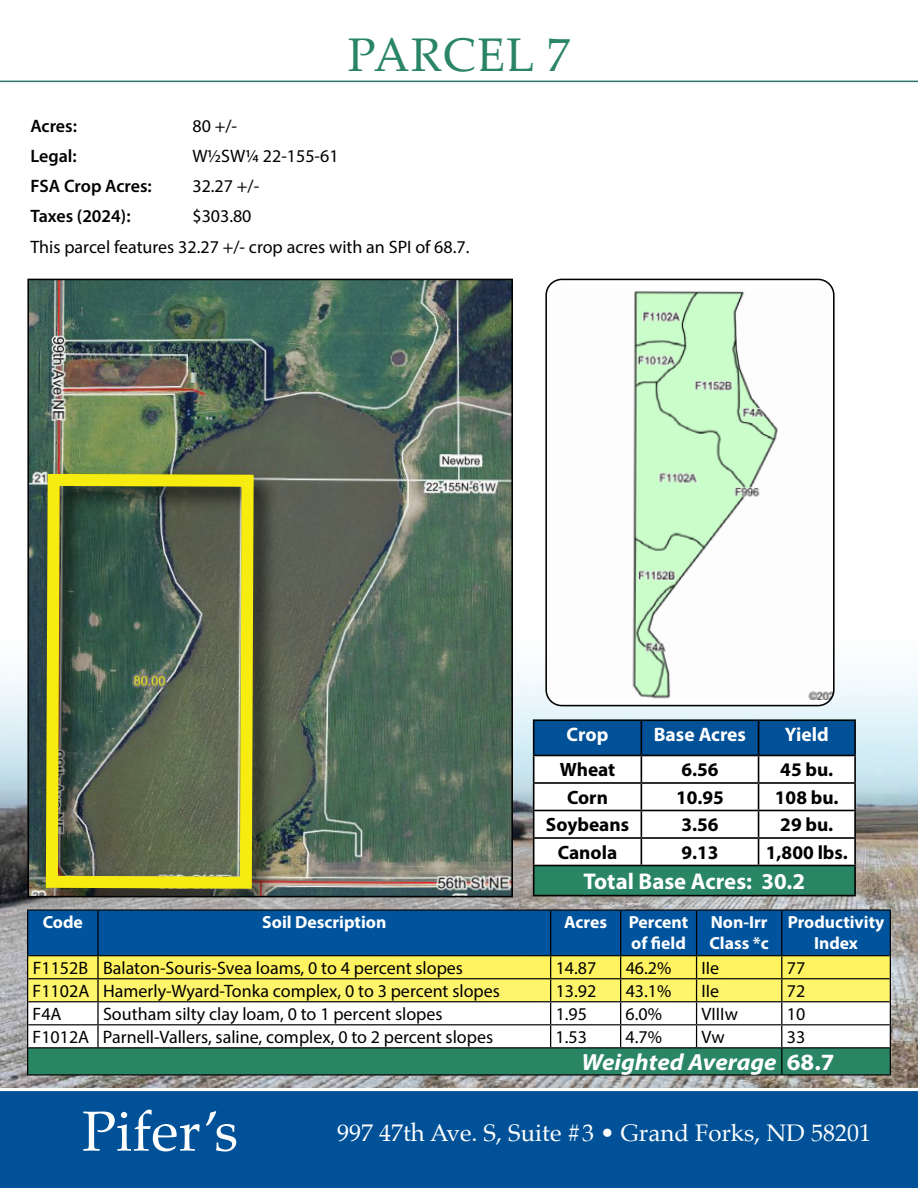
<style>
.page{position:relative;width:918px;height:1188px;background:#fff}
.page>*{position:absolute;margin:0;border:0;box-sizing:border-box;transform-origin:0 0}
.t1{font:56.55px "Palatino Linotype";color:#fff}
.t2{font:47.25px "Palatino Linotype";letter-spacing:.03em;color:#298564}
.t3{font:24px "Palatino";color:#fff}
.t4{font:italic 700 23.4px "Myriad Pro";color:#fff;scale:1.06 1}
.t5{font:700 22.8px "Myriad Pro";color:#fff}
.t6{font:700 19.5px "Myriad Pro";color:#fff}
.t7{font:700 19.35px "Myriad Pro";color:#000}
.t8{font:18px "Myriad Pro";color:#000}
.t9{font:600 18px "Myriad Pro";color:#000}
.t10{font:700 17.55px/21px "Myriad Pro";color:#fff;text-align:right}
.s1{font-style:normal}
</style>
<div class="page">
<img style="left:0;top:676px;width:918px;height:412px">
<div style="left:0;top:1091px;width:918px;height:97px;background:#005198"></div>
<hr style="left:0;top:81px;width:918px;height:1px;background:#2e736d">
<img style="left:30px;top:282px;width:480px;height:612px">
<img style="left:33px;top:462px;width:254px;height:432px">
<svg style="left:40px;top:468px;width:220px;height:426px"></svg>
<div style="left:27px;top:279px;width:486px;height:618px;border:2px solid #000"></div>
<div style="left:546px;top:279px;width:288px;height:427px;background:#fff;border-radius:16px"></div>
<img style="left:546px;top:289px;width:288px;height:411px">
<div style="left:545px;top:279px;width:290px;height:427px;border:2px solid #000;border-radius:16px"></div>
<hr style="left:27px;top:909px;width:71px;height:2px;background:#000">
<hr style="left:98px;top:909px;width:453px;height:2px;background:#000">
<hr style="left:551px;top:909px;width:70px;height:2px;background:#000">
<hr style="left:621px;top:909px;width:76px;height:2px;background:#000">
<hr style="left:697px;top:909px;width:85px;height:2px;background:#000">
<hr style="left:782px;top:909px;width:109px;height:2px;background:#000">
<hr style="left:27px;top:1074px;width:71px;height:2px;background:#000">
<hr style="left:98px;top:1074px;width:453px;height:2px;background:#000">
<hr style="left:551px;top:1074px;width:70px;height:2px;background:#000">
<hr style="left:621px;top:1074px;width:76px;height:2px;background:#000">
<hr style="left:697px;top:1074px;width:85px;height:2px;background:#000">
<hr style="left:782px;top:1074px;width:109px;height:2px;background:#000">
<svg style="left:27px;top:910px;width:864px;height:165px"></svg>
<hr style="left:533px;top:719px;width:108px;height:2px;background:#000">
<hr style="left:641px;top:719px;width:118px;height:2px;background:#000">
<hr style="left:759px;top:719px;width:97px;height:2px;background:#000">
<hr style="left:854px;top:721px;width:2px;height:34px;background:#000">
<hr style="left:759px;top:755px;width:97px;height:1px;background:#000">
<hr style="left:854px;top:756px;width:2px;height:26px;background:#000">
<hr style="left:759px;top:782px;width:97px;height:2px;background:#000">
<hr style="left:854px;top:784px;width:2px;height:26px;background:#000">
<hr style="left:759px;top:810px;width:97px;height:1px;background:#000">
<hr style="left:854px;top:811px;width:2px;height:26px;background:#000">
<hr style="left:759px;top:837px;width:97px;height:2px;background:#000">
<hr style="left:854px;top:839px;width:2px;height:26px;background:#000">
<svg style="left:533px;top:720px;width:322px;height:175px"></svg>
<hr style="left:641px;top:865px;width:118px;height:1px;background:#000">
<hr style="left:759px;top:865px;width:97px;height:1px;background:#000">
<hr style="left:854px;top:866px;width:2px;height:29px;background:#000">
<hr style="left:533px;top:895px;width:108px;height:1px;background:#000">
<hr style="left:641px;top:895px;width:118px;height:1px;background:#000">
<hr style="left:759px;top:895px;width:97px;height:1px;background:#000">
<h2 class="t2" style="left:348px;top:21px;width:224px">PARCEL 7</h2>
<p class="t9" style="left:30px;top:114px;width:48px">Acres:</p>
<p class="t8" style="left:192px;top:115px;width:46px">80 +/-</p>
<p class="t9" style="left:30px;top:144px;width:48px">Legal:</p>
<p class="t8" style="left:192px;top:145px;width:148px">W½SW¼ 22-155-61</p>
<p class="t9" style="left:30px;top:174px;width:123px">FSA Crop Acres:</p>
<p class="t8" style="left:192px;top:175px;width:68px">32.27 +/-</p>
<p class="t9" style="left:30px;top:204px;width:102px">Taxes (2024):</p>
<p class="t8" style="left:192px;top:205px;width:61px">$303.80</p>
<p class="t8" style="left:30px;top:236px;width:441px">This parcel features 32.27 +/- crop acres with an SPI of 68.7.</p>
<p class="t6" style="left:567px;top:722px;width:43px">Crop</p>
<p class="t6" style="left:654px;top:722px;width:94px">Base Acres</p>
<p class="t6" style="left:785px;top:722px;width:46px">Yield</p>
<p class="t7" style="left:560px;top:757px;width:57px">Wheat</p>
<p class="t7" style="left:681px;top:757px;width:39px">6.56</p>
<p class="t7" style="left:780px;top:757px;width:55px">45 bu.</p>
<p class="t7" style="left:567px;top:785px;width:42px">Corn</p>
<p class="t7" style="left:676px;top:785px;width:49px">10.95</p>
<p class="t7" style="left:775px;top:785px;width:65px">108 bu.</p>
<p class="t7" style="left:546px;top:812px;width:85px">Soybeans</p>
<p class="t7" style="left:681px;top:812px;width:39px">3.56</p>
<p class="t7" style="left:780px;top:812px;width:55px">29 bu.</p>
<p class="t7" style="left:558px;top:840px;width:61px">Canola</p>
<p class="t7" style="left:681px;top:840px;width:39px">9.13</p>
<p class="t7" style="left:766px;top:840px;width:83px">1,800 lbs.</p>
<p class="t5" style="left:584px;top:867px;width:223px">Total Base Acres: 30.2</p>
<p class="t10" style="left:43px;top:911px;width:42px">Code</p>
<p class="t10" style="left:262px;top:911px;width:126px">Soil Description</p>
<p class="t10" style="left:564px;top:911px;width:126px">Acres Percent of field</p>
<p class="t10" style="left:709px;top:911px;width:61px;text-align:left">Non-Irr<br>Class *c</p>
<p class="t10" style="left:788px;top:911px;width:98px;text-align:center">Productivity<br>Index</p>
<p class="t8" style="left:33px;top:957px;width:432px">F1152B Balaton-Souris-Svea loams, 0 to 4 percent slopes</p>
<p class="t8" style="left:556px;top:957px;width:42px">14.87</p>
<p class="t8" style="left:626px;top:957px;width:47px">46.2%</p>
<p class="t8" style="left:702px;top:957px;width:19px">IIe</p>
<p class="t8" style="left:787px;top:957px;width:20px">77</p>
<p class="t8" style="left:33px;top:980px;width:469px">F1102A Hamerly-Wyard-Tonka complex, 0 to 3 percent slopes</p>
<p class="t8" style="left:556px;top:980px;width:42px">13.92</p>
<p class="t8" style="left:626px;top:980px;width:47px">43.1%</p>
<p class="t8" style="left:702px;top:980px;width:19px">IIe</p>
<p class="t8" style="left:787px;top:980px;width:20px">72</p>
<p class="t8" style="left:33px;top:1003px;width:31px">F4A</p>
<p class="t8" style="left:103px;top:1003px;width:341px">Southam silty clay loam, 0 to 1 percent slopes</p>
<p class="t8" style="left:556px;top:1003px;width:33px">1.95</p>
<p class="t8" style="left:626px;top:1003px;width:38px">6.0%</p>
<p class="t8" style="left:702px;top:1003px;width:38px">VIIIw</p>
<p class="t8" style="left:787px;top:1003px;width:20px">10</p>
<p class="t8" style="left:33px;top:1026px;width:462px">F1012A Parnell-Vallers, saline, complex, 0 to 2 percent slopes</p>
<p class="t8" style="left:556px;top:1026px;width:33px">1.53</p>
<p class="t8" style="left:626px;top:1026px;width:38px">4.7%</p>
<p class="t8" style="left:702px;top:1026px;width:25px">Vw</p>
<p class="t8" style="left:787px;top:1026px;width:20px">33</p>
<p class="t4" style="left:582px;top:1047px;width:240px">Weighted Average <span class="s1">68.7</span></p>
<h1 class="t1" style="left:82px;top:1091px;width:158px">Pifer’s</h1>
<h3 class="t3" style="left:337px;top:1113px;width:535px">997 47th Ave. S, Suite #3 • Grand Forks, ND 58201</h3>
</div>
